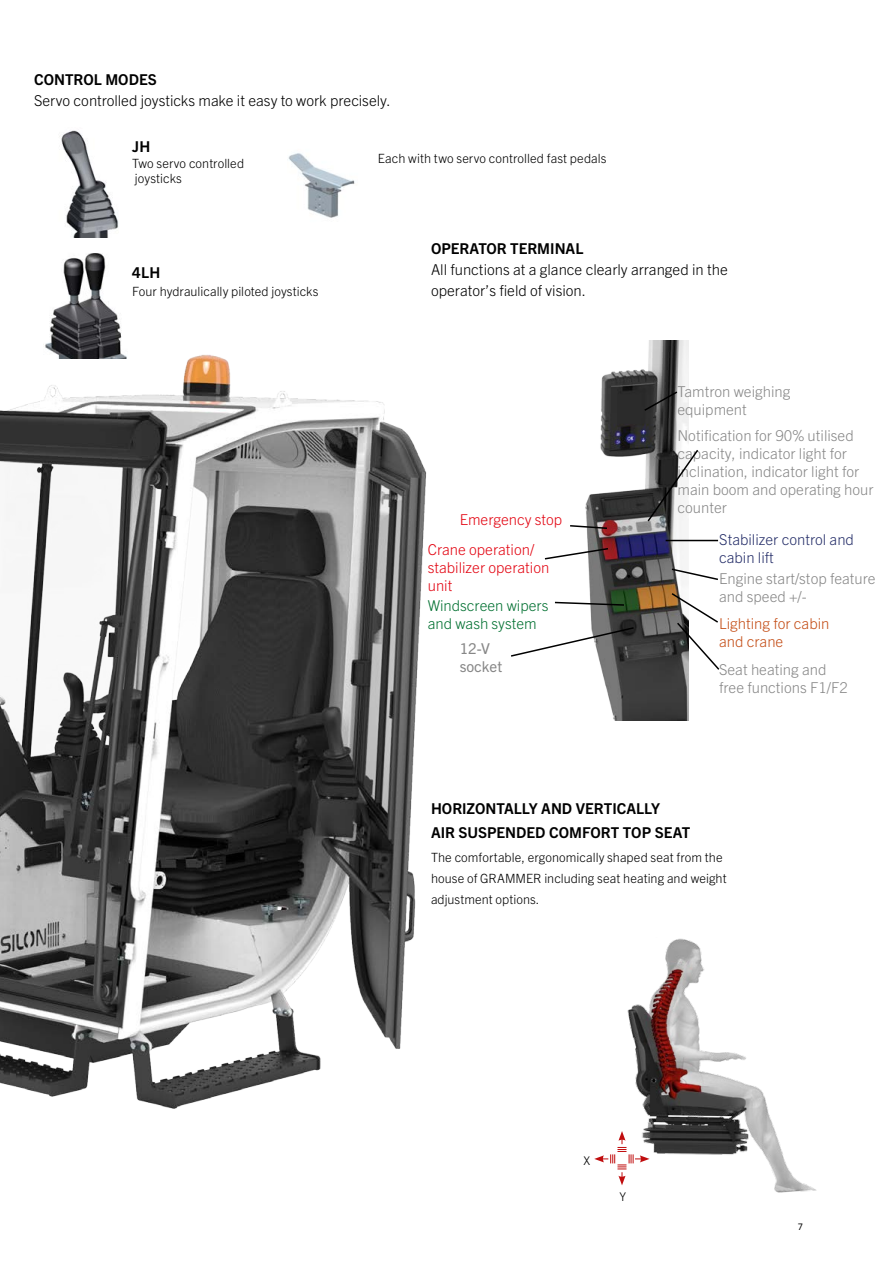
<style>
.page{position:relative;width:893px;height:1263px;background:#fff}
.page>*{position:absolute;margin:0;border:0;box-sizing:border-box;transform-origin:0 0}
.t1{font:300 15px/18px "Trade Gothic Next LT Pro";color:#878787}
._8_5_Copy{font:300 15px/21px "Trade Gothic Next LT Pro";color:#000}
._8_Copy_HL{font:700 15px/24px "Trade Gothic Next LT Pro";color:#000}
.t2{font:300 15px/18px "Trade Gothic Next LT Pro";color:#e30613}
.t3{font:300 15px/18px "Trade Gothic Next LT Pro";color:#27306a}
.t4{font:300 15px/18px "Trade Gothic Next LT Pro";color:#037132}
.t5{font:300 15px/18px "Trade Gothic Next LT Pro";color:#c44e17}
._8_5_Copy-2{font:700 15px "Trade Gothic Next LT Pro";letter-spacing:.005em;color:#000}
.t6{font:15px/18px "Trade Gothic Next LT Pro";color:#878787}
._8_5_Copy-3{font:300 12.75px/21px "Trade Gothic Next LT Pro";letter-spacing:.005em;color:#000}
._8_Copy_HL-2{font:300 12.75px/15.3px "Trade Gothic Next LT Pro";letter-spacing:.005em;color:#000}
.Bildtext{font:300 12px "Trade Gothic Next LT Pro";color:#000}
.t7{font:9px "Trade Gothic Next LT Pro";color:#000}
.s1{font-weight:700}
</style>
<div class="page">
<img style="left:0;top:340px;width:697px;height:769px">
<img style="left:59px;top:130px;width:60px;height:107px">
<img style="left:21px;top:253px;width:138px;height:105px">
<img style="left:288px;top:153px;width:67px;height:65px">
<img style="left:621px;top:938px;width:196px;height:255px">
<svg style="left:594px;top:1131px;width:55px;height:54px"></svg>
<img style="left:524px;top:340px;width:164px;height:380px">
<svg style="left:646px;top:448px;width:53px;height:75px"></svg>
<svg style="left:643px;top:390px;width:36px;height:22px"></svg>
<svg style="left:568px;top:524px;width:41px;height:6px"></svg>
<svg style="left:543px;top:547px;width:67px;height:13px"></svg>
<svg style="left:553px;top:601px;width:73px;height:5px"></svg>
<svg style="left:509px;top:626px;width:126px;height:32px"></svg>
<hr style="left:666px;top:540px;width:52px;height:1px;background:#000">
<svg style="left:670px;top:567px;width:48px;height:14px"></svg>
<svg style="left:670px;top:592px;width:50px;height:79px"></svg>
<p class="_8_5_Copy-2" style="left:34px;top:69px;width:124px">CONTROL MODES</p>
<p class="_8_5_Copy" style="left:34px;top:89px;width:358px">Servo controlled joysticks make it easy to work precisely.</p>
<p class="_8_Copy_HL" style="left:132px;top:134px;width:20px">JH</p>
<p class="_8_Copy_HL-2" style="left:132px;top:154px;width:114px">Two servo controlled joysticks</p>
<p class="_8_Copy_HL-2" style="left:378px;top:150px;width:230px">Each with two servo controlled fast pedals</p>
<p class="_8_Copy_HL" style="left:132px;top:260px;width:30px">4LH</p>
<p class="_8_Copy_HL-2" style="left:132px;top:283px;width:188px">Four hydraulically piloted joysticks</p>
<p class="_8_5_Copy" style="left:431px;top:237px;width:298px"><span class="s1">OPERATOR TERMINAL<br></span>All functions at a glance clearly arranged in the operator’s field of vision.</p>
<p class="t2" style="left:460px;top:510px;width:104px">Emergency stop</p>
<p class="t2" style="left:428px;top:540px;width:123px">Crane operation/ stabilizer operation unit</p>
<p class="t4" style="left:428px;top:595px;width:122px">Windscreen wipers and wash system</p>
<p class="t6" style="left:460px;top:638px;width:44px">12-V socket</p>
<p class="t1" style="left:677px;top:382px;width:114px">Tamtron weighing equipment</p>
<p class="t1" style="left:677px;top:426px;width:198px">Notification for 90% utilised capacity, indicator light for inclination, indicator light for main boom and operating hour counter</p>
<p class="t3" style="left:719px;top:529px;width:136px">Stabilizer control and cabin lift</p>
<p class="t1" style="left:719px;top:568px;width:158px">Engine start/stop feature and speed +/-</p>
<p class="t5" style="left:719px;top:614px;width:112px">Lighting for cabin and crane</p>
<p class="t1" style="left:719px;top:660px;width:130px">Seat heating and free functions F1/F2</p>
<p class="_8_Copy_HL" style="left:431px;top:795px;width:261px">HORIZONTALLY AND VERTICALLY<br>AIR SUSPENDED COMFORT TOP SEAT</p>
<p class="_8_5_Copy-3" style="left:431px;top:846px;width:297px">The comfortable, ergonomically shaped seat from the house of GRAMMER including seat heating and weight adjustment options.</p>
<p class="Bildtext" style="left:584px;top:1152px;width:8px">X</p>
<p class="t7" style="left:798px;top:1220px;width:7px">7</p>
</div>
